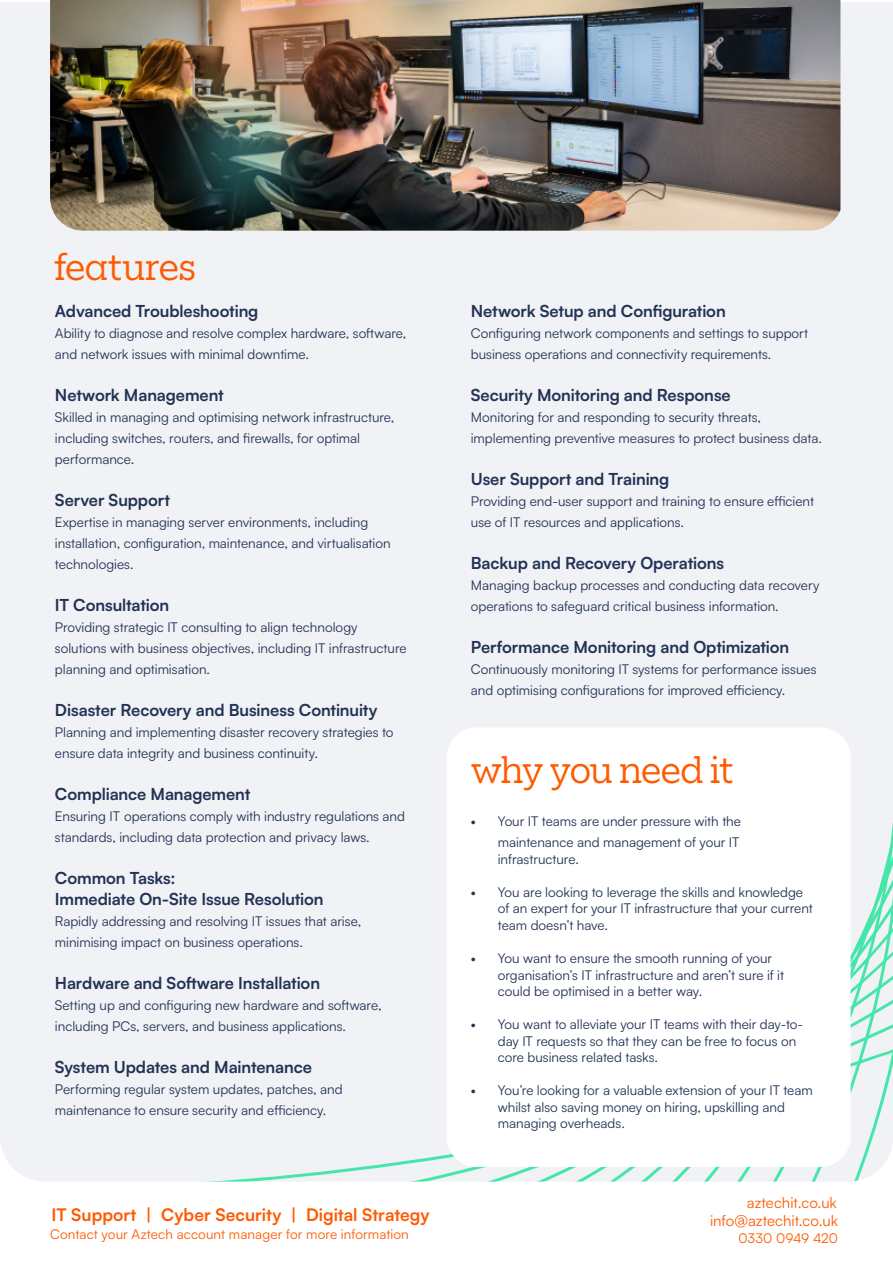
<style>
.page{position:relative;width:893px;height:1263px;background:#fff}
.page>*{position:absolute;margin:0;border:0;box-sizing:border-box;transform-origin:0 0}
.t1{font:34.5px "Elizeth";letter-spacing:-.035em;color:#ff5a00}
.t2{font:34.5px "Elizeth";letter-spacing:-.015em;color:#ff5a00}
.t3{font:700 17.25px "Satoshi";color:#ff5a00}
.t4{font:700 16.5px "Satoshi";letter-spacing:-.005em;color:#233255}
.t5{font:15px "Satoshi";color:#ff5a00}
.t6{font:13.5px/21px "Satoshi";letter-spacing:-.005em;color:#233255}
.t7{font:13.5px "Satoshi";letter-spacing:.005em;color:#ff5a00}
</style>
<div class="page">
<div style="left:0;top:2px;width:893px;height:1259px;background:#f0f2f5"></div>
<svg style="left:850px;top:822px;width:43px;height:314px"></svg>
<svg style="left:0;top:1136px;width:893px;height:125px;fill:#fff"></svg>
<img style="left:50px;top:0;width:790px;height:231px">
<div style="left:447px;top:727px;width:403px;height:440px;background:#fff;border-radius:30px"></div>
<img style="left:116px;top:0;width:369px;height:223px">
<img style="left:152px;top:42px;width:204px;height:189px">
<p class="t2" style="left:54px;top:243px;width:143px">features</p>
<p class="t4" style="left:55px;top:299px;width:205px">Advanced Troubleshooting</p>
<p class="t6" style="left:55px;top:322px;width:353px">Ability to diagnose and resolve complex hardware, software, and network issues with minimal downtime.</p>
<p class="t4" style="left:55px;top:383px;width:170px">Network Management</p>
<p class="t6" style="left:55px;top:406px;width:341px">Skilled in managing and optimising network infrastructure, including switches, routers, and firewalls, for optimal performance.</p>
<p class="t4" style="left:55px;top:488px;width:117px">Server Support</p>
<p class="t6" style="left:55px;top:511px;width:337px">Expertise in managing server environments, including installation, configuration, maintenance, and virtualisation technologies.</p>
<p class="t4" style="left:55px;top:593px;width:116px">IT Consultation</p>
<p class="t6" style="left:55px;top:616px;width:353px">Providing strategic IT consulting to align technology solutions with business objectives, including IT infrastructure planning and optimisation.</p>
<p class="t4" style="left:55px;top:698px;width:324px">Disaster Recovery and Business Continuity</p>
<p class="t6" style="left:55px;top:721px;width:340px">Planning and implementing disaster recovery strategies to ensure data integrity and business continuity.</p>
<p class="t4" style="left:55px;top:782px;width:197px">Compliance Management</p>
<p class="t6" style="left:55px;top:805px;width:352px">Ensuring IT operations comply with industry regulations and standards, including data protection and privacy laws.</p>
<p class="t4" style="left:55px;top:866px;width:122px">Common Tasks:</p>
<p class="t4" style="left:55px;top:887px;width:270px">Immediate On-Site Issue Resolution</p>
<p class="t6" style="left:55px;top:910px;width:308px">Rapidly addressing and resolving IT issues that arise, minimising impact on business operations.</p>
<p class="t4" style="left:55px;top:971px;width:267px">Hardware and Software Installation</p>
<p class="t6" style="left:55px;top:994px;width:328px">Setting up and configuring new hardware and software, including PCs, servers, and business applications.</p>
<p class="t4" style="left:55px;top:1055px;width:258px">System Updates and Maintenance</p>
<p class="t6" style="left:55px;top:1078px;width:289px">Performing regular system updates, patches, and maintenance to ensure security and efficiency.</p>
<p class="t3" style="left:52px;top:1202px;width:380px">IT Support | Cyber Security | Digital Strategy</p>
<p class="t7" style="left:50px;top:1225px;width:360px">Contact your Aztech account manager for more information</p>
<p class="t4" style="left:471px;top:299px;width:256px">Network Setup and Configuration</p>
<p class="t6" style="left:471px;top:322px;width:339px">Configuring network components and settings to support business operations and connectivity requirements.</p>
<p class="t4" style="left:471px;top:383px;width:261px">Security Monitoring and Response</p>
<p class="t6" style="left:471px;top:406px;width:353px">Monitoring for and responding to security threats, implementing preventive measures to protect business data.</p>
<p class="t4" style="left:471px;top:467px;width:200px">User Support and Training</p>
<p class="t6" style="left:471px;top:490px;width:345px">Providing end-user support and training to ensure efficient use of IT resources and applications.</p>
<p class="t4" style="left:471px;top:551px;width:255px">Backup and Recovery Operations</p>
<p class="t6" style="left:471px;top:574px;width:350px">Managing backup processes and conducting data recovery operations to safeguard critical business information.</p>
<p class="t4" style="left:471px;top:635px;width:320px">Performance Monitoring and Optimization</p>
<p class="t6" style="left:471px;top:658px;width:347px">Continuously monitoring IT systems for performance issues and optimising configurations for improved efficiency.</p>
<p class="t1" style="left:471px;top:745px;width:264px">why you need it</p>
<p class="t6" style="left:471px;top:810px;width:272px;text-align:right">• Your IT teams are under pressure with the maintenance and management of your IT</p>
<p class="t6" style="left:498px;top:848px;width:83px">infrastructure.</p>
<p class="t6" style="left:498px;top:883px;width:316px;line-height:16.5px;text-indent:-27px">• You are looking to leverage the skills and knowledge of an expert for your IT infrastructure that your current team doesn’t have.</p>
<p class="t6" style="left:498px;top:949px;width:288px;line-height:16.5px;text-indent:-27px">• You want to ensure the smooth running of your organisation’s IT infrastructure and aren’t sure if it could be optimised in a better way.</p>
<p class="t6" style="left:498px;top:1015px;width:307px;line-height:16.5px;text-indent:-27px">• You want to alleviate your IT teams with their day-to&shy;day IT requests so that they can be free to focus on core business related tasks.</p>
<p class="t6" style="left:498px;top:1081px;width:316px;line-height:16.5px;text-indent:-27px">• You’re looking for a valuable extension of your IT team whilst also saving money on hiring, upskilling and managing overheads.</p>
<p class="t5" style="left:747px;top:1193px;width:91px">aztechit.co.uk</p>
<p class="t5" style="left:710px;top:1210px;width:129px">info@aztechit.co.uk</p>
<p class="t7" style="left:738px;top:1229px;width:101px">0330 0949 420</p>
</div>
